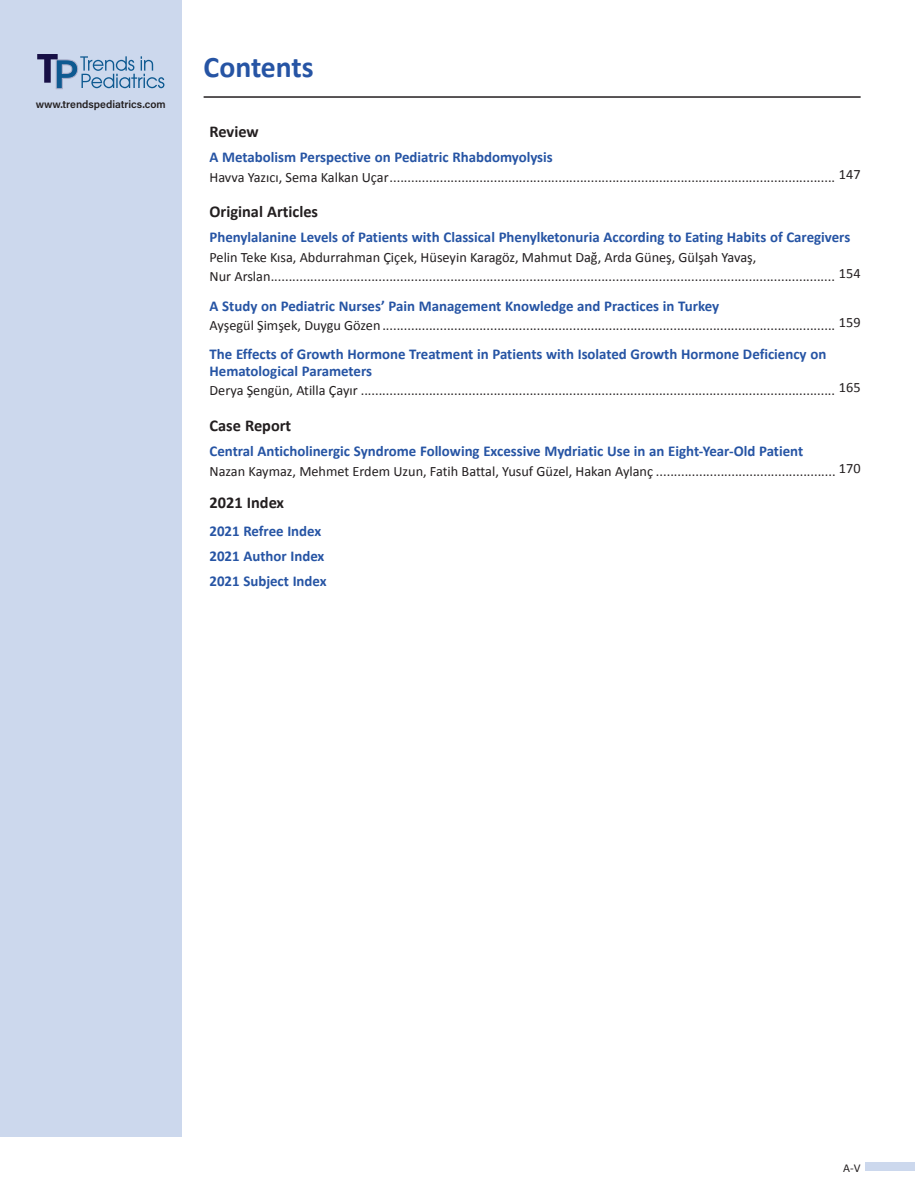
<style>
.page{position:relative;width:915px;height:1191px;background:#fff}
.page>*{position:absolute;margin:0;border:0;box-sizing:border-box;transform-origin:0 0}
.t1{font:700 30px "Calibri";color:#2654a4}
.t2{font:700 16.5px "Calibri";color:#231f20}
.t3{font:700 15px/25px "Calibri";color:#2654a4}
.t4{font:14.25px/19.5px "Calibri";color:#231f20}
.t5{font:12px "Calibri";color:#231f20}
.t6{font:600 10.65px "Acumin Pro";letter-spacing:-.005em;color:#231f20}
</style>
<div class="page">
<div style="left:0;top:0;width:181px;height:1137px;background:#ccd8ed"></div>
<div style="left:865px;top:1162px;width:49px;height:8px;background:#ccd8ed"></div>
<svg style="left:37px;top:54px;width:127px;height:35px"></svg>
<hr style="left:203px;top:96px;width:657px;height:2px;background:#231f20">
<p class="t6" style="left:36px;top:97px;width:131px">www.trendspediatrics.com</p>
<h1 class="t1" style="left:203px;top:45px;width:112px">Contents</h1>
<p class="t2" style="left:209px;top:120px;width:51px">Review</p>
<p class="t3" style="left:209px;top:144px;width:345px">A Metabolism Perspective on Pediatric Rhabdomyolysis</p>
<p class="t4" style="left:209px;top:167px;width:652px">Havva Yazıcı, Sema Kalkan Uçar............................................................................................................................ 147</p>
<p class="t2" style="left:209px;top:200px;width:110px">Original Articles</p>
<p class="t3" style="left:209px;top:224px;width:642px">Phenylalanine Levels of Patients with Classical Phenylketonuria According to Eating Habits of Caregivers</p>
<p class="t4" style="left:209px;top:247px;width:652px">Pelin Teke Kısa, Abdurrahman Çiçek, Hüseyin Karagöz, Mahmut Dağ, Arda Güneş, Gülşah Yavaş,<br>Nur Arslan............................................................................................................................................................. 154</p>
<p class="t3" style="left:209px;top:292px;width:511px">A Study on Pediatric Nurses’ Pain Management Knowledge and Practices in Turkey</p>
<p class="t4" style="left:209px;top:316px;width:652px">Ayşegül Şimşek, Duygu Gözen.............................................................................................................................. 159</p>
<p class="t3" style="left:209px;top:345px;width:618px;line-height:16.5px">The Effects of Growth Hormone Treatment in Patients with Isolated Growth Hormone Deficiency on<br>Hematological Parameters</p>
<p class="t4" style="left:209px;top:381px;width:652px">Derya Şengün, Atilla Çayır .................................................................................................................................... 165</p>
<p class="t2" style="left:209px;top:414px;width:83px">Case Report</p>
<p class="t3" style="left:209px;top:438px;width:595px">Central Anticholinergic Syndrome Following Excessive Mydriatic Use in an Eight-Year-Old Patient</p>
<p class="t4" style="left:209px;top:461px;width:652px">Nazan Kaymaz, Mehmet Erdem Uzun, Fatih Battal, Yusuf Güzel, Hakan Aylanç .................................................. 170</p>
<p class="t2" style="left:209px;top:491px;width:76px">2021 Index</p>
<p class="t3" style="left:209px;top:518px;width:119px">2021 Refree Index<br>2021 Author Index<br>2021 Subject Index</p>
<p class="t5" style="left:843px;top:1160px;width:19px">A-V</p>
</div>
